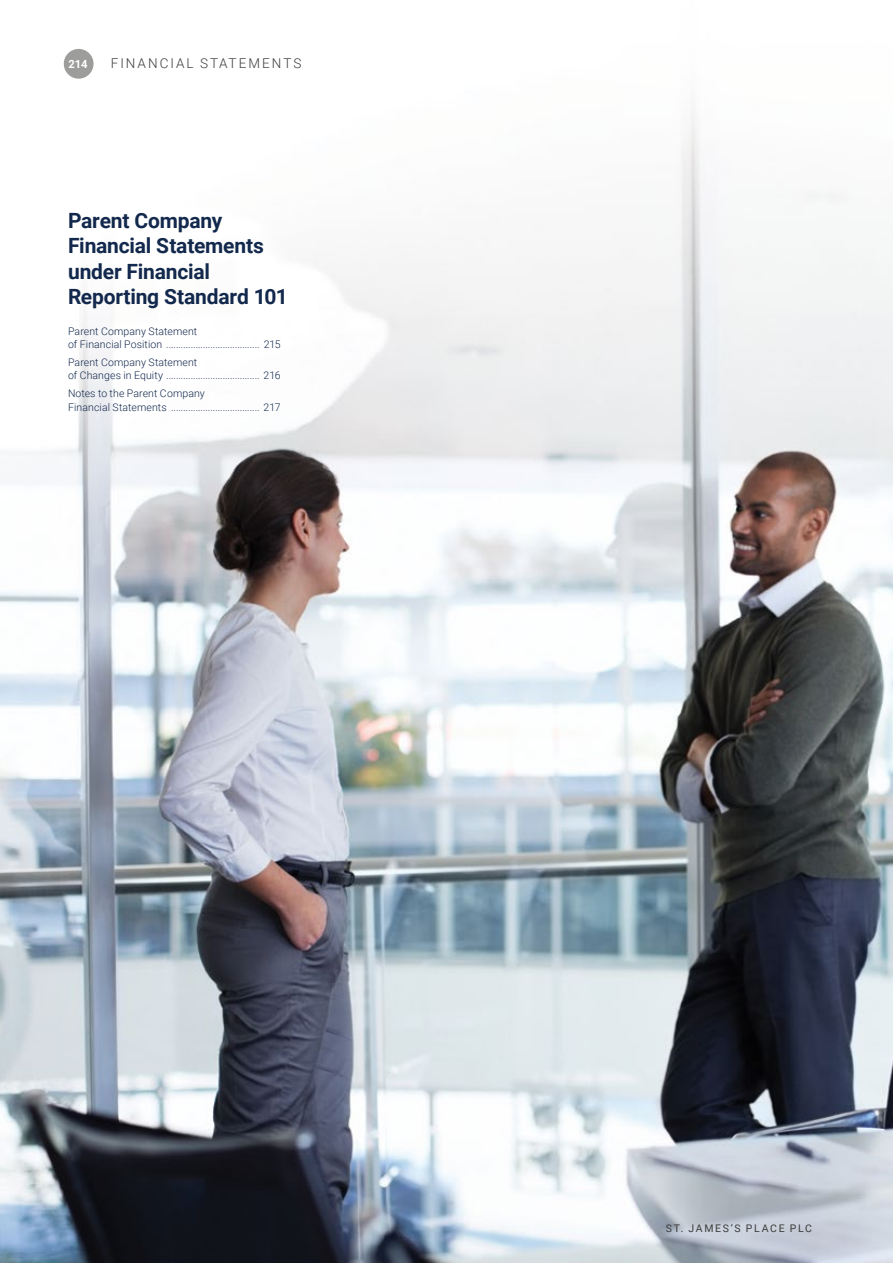
<style>
.page{position:relative;width:893px;height:1263px;background:#fff}
.page>*{position:absolute;margin:0;border:0;box-sizing:border-box;transform-origin:0 0}
.t1{font:700 21px/25.5px "Roboto";letter-spacing:-.01em;color:#12284c}
.t2{font:300 13.5px "Roboto";letter-spacing:.15em;color:#3c3c3b}
.t3{font:700 11.25px "Roboto";color:#fff}
.t4{font:300 10.5px/13.5px "Roboto";letter-spacing:.01em;color:#12284c}
.t5{font:10.5px "Roboto";letter-spacing:.16em;color:#3c3c3b}
</style>
<div class="page">
<img style="left:0;top:49px;width:893px;height:1214px">
<div style="left:64px;top:49px;width:30px;height:30px;background:#9d9d9c;border-radius:50%"></div>
<p class="t3" style="left:69px;top:56px;width:20px">214</p>
<p class="t2" style="left:111px;top:54px;width:192px">FINANCIAL STATEMENTS</p>
<h1 class="t1" style="left:68px;top:207px;width:221px">Parent Company<br>Financial Statements under Financial<br>Reporting Standard 101</h1>
<p class="t4" style="left:68px;top:324px;width:214px">Parent Company Statement<br>of Financial Position ...................................... 215</p>
<p class="t4" style="left:68px;top:355px;width:214px">Parent Company Statement<br>of Changes in Equity ...................................... 216</p>
<p class="t4" style="left:68px;top:386px;width:214px">Notes to the Parent Company<br>Financial Statements .................................... 217</p>
<p class="t5" style="left:666px;top:1221px;width:148px">ST. JAMES’S PLACE PLC</p>
</div>
